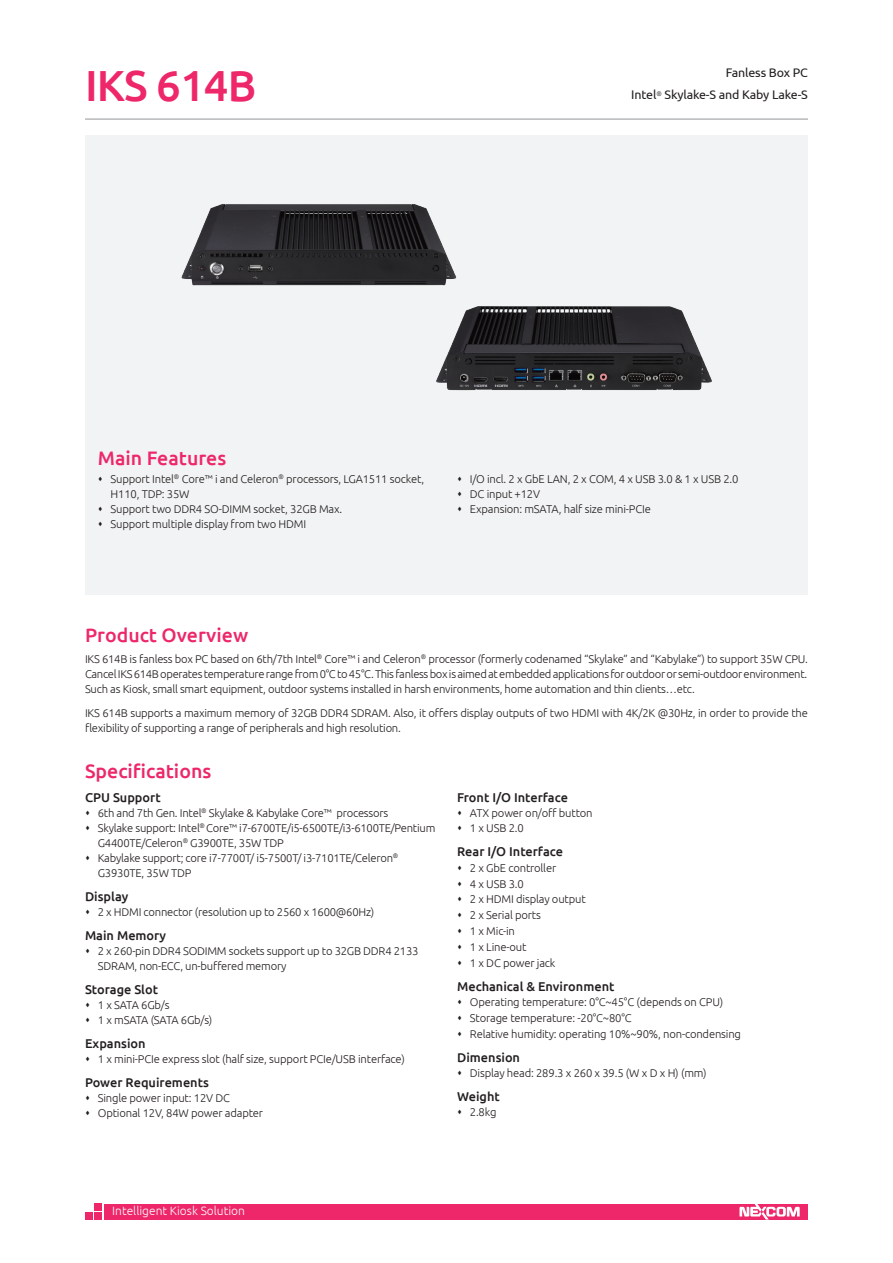
<style>
.page{position:relative;width:893px;height:1263px;background:#fff}
.page>*{position:absolute;margin:0;border:0;box-sizing:border-box;transform-origin:0 0}
.model_name{font:500 43.5px "Ubuntu";letter-spacing:-.02em;color:#ed2769}
.t1{font:500 19.5px "Ubuntu";color:#ed2769}
.item{font:500 12.75px "Ubuntu";color:#231f20}
.model_describe{font:12.45px "Ubuntu";letter-spacing:-.01em;color:#231f20}
.t2{font:300 12px "Ubuntu";color:#fff}
.product_overview{font:300 11.25px/15px "Ubuntu";letter-spacing:-.02em;color:#231f20}
</style>
<div class="page">
<div style="left:104px;top:1204px;width:704px;height:15px;background:#ed2769"></div>
<div style="left:94px;top:1203px;width:7px;height:7px;background:#ed2769"></div>
<div style="left:94px;top:1213px;width:7px;height:7px;background:#ed2769"></div>
<div style="left:85px;top:1213px;width:7px;height:7px;background:#ed2769"></div>
<svg style="left:739px;top:1204px;width:61px;height:15px"></svg>
<hr style="left:85px;top:119px;width:723px;height:1px;background:#939598">
<div style="left:85px;top:136px;width:723px;height:459px;background:#f2f3f4"></div>
<img style="left:181px;top:204px;width:276px;height:82px">
<img style="left:436px;top:306px;width:276px;height:84px">
<p class="model_name" style="left:85px;top:58px;width:173px">IKS 614B</p>
<p class="model_describe" style="left:726px;top:65px;width:84px">Fanless Box PC</p>
<p class="model_describe" style="left:631px;top:87px;width:178px">Intel<sup>®</sup> Skylake-S and Kaby Lake-S</p>
<h2 class="t1" style="left:98px;top:446px;width:130px">Main Features</h2>
<p class="product_overview" style="left:111px;top:471px;width:315px">Support Intel<sup>®</sup> Core™ i and Celeron<sup>®</sup> processors, LGA1511 socket,<br>H110, TDP: 35W</p>
<p class="product_overview" style="left:111px;top:501px;width:233px">Support two DDR4 SO-DIMM socket, 32GB Max.</p>
<p class="product_overview" style="left:111px;top:516px;width:197px">Support multiple display from two HDMI</p>
<p class="product_overview" style="left:470px;top:471px;width:270px">I/O incl. 2 x GbE LAN, 2 x COM, 4 x USB 3.0 &amp; 1 x USB 2.0</p>
<p class="product_overview" style="left:470px;top:486px;width:72px">DC input +12V</p>
<p class="product_overview" style="left:470px;top:501px;width:183px">Expansion: mSATA, half size mini-PCIe</p>
<p class="t1" style="left:85px;top:622px;width:165px">Product Overview</p>
<p class="product_overview" style="left:85px;top:651px;width:724px;text-align:justify">IKS 614B is fanless box PC based on 6th/7th Intel<sup>®</sup> Core™ i and Celeron<sup>®</sup> processor (formerly codenamed “Skylake” and “Kabylake”) to support 35W CPU.<br>Cancel IKS 614B operates temperature range from 0°C to 45°C. This fanless box is aimed at embedded applications for outdoor or semi-outdoor environment.<br>Such as Kiosk, small smart equipment, outdoor systems installed in harsh environments, home automation and thin clients…etc.</p>
<p class="product_overview" style="left:85px;top:705px;width:724px">IKS 614B supports a maximum memory of 32GB DDR4 SDRAM. Also, it offers display outputs of two HDMI with 4K/2K @30Hz, in order to provide the flexibility of supporting a range of peripherals and high resolution.</p>
<p class="t1" style="left:85px;top:759px;width:128px">Specifications</p>
<p class="item" style="left:85px;top:790px;width:77px">CPU Support</p>
<p class="product_overview" style="left:98px;top:805px;width:292px">6th and 7th Gen. Intel<sup>®</sup> Skylake &amp; Kabylake Core™ processors</p>
<p class="product_overview" style="left:98px;top:820px;width:339px">Skylake support: Intel<sup>®</sup> Core™ i7-6700TE/i5-6500TE/i3-6100TE/Pentium<br>G4400TE/Celeron<sup>®</sup> G3900TE, 35W TDP</p>
<p class="product_overview" style="left:98px;top:850px;width:302px">Kabylake support; core i7-7700T/ i5-7500T/ i3-7101TE/Celeron<sup>®<br></sup>G3930TE, 35W TDP</p>
<p class="item" style="left:85px;top:889px;width:45px">Display</p>
<p class="product_overview" style="left:98px;top:904px;width:278px">2 x HDMI connector (resolution up to 2560 x 1600@60Hz)</p>
<p class="item" style="left:85px;top:928px;width:83px">Main Memory</p>
<p class="product_overview" style="left:98px;top:943px;width:322px">2 x 260-pin DDR4 SODIMM sockets support up to 32GB DDR4 2133<br>SDRAM, non-ECC, un-buffered memory</p>
<p class="item" style="left:85px;top:982px;width:74px">Storage Slot</p>
<p class="product_overview" style="left:98px;top:997px;width:73px">1 x SATA 6Gb/s</p>
<p class="product_overview" style="left:98px;top:1012px;width:116px">1 x mSATA (SATA 6Gb/s)</p>
<p class="item" style="left:85px;top:1036px;width:62px">Expansion</p>
<p class="product_overview" style="left:98px;top:1051px;width:309px">1 x mini-PCIe express slot (half size, support PCIe/USB interface)</p>
<p class="item" style="left:85px;top:1075px;width:125px">Power Requirements</p>
<p class="product_overview" style="left:98px;top:1090px;width:134px">Single power input: 12V DC</p>
<p class="product_overview" style="left:98px;top:1105px;width:167px">Optional 12V, 84W power adapter</p>
<p class="item" style="left:457px;top:790px;width:112px">Front I/O Interface</p>
<p class="product_overview" style="left:470px;top:805px;width:124px">ATX power on/off button</p>
<p class="product_overview" style="left:470px;top:820px;width:55px">1 x USB 2.0</p>
<p class="item" style="left:457px;top:844px;width:108px">Rear I/O Interface</p>
<p class="product_overview" style="left:470px;top:860px;width:88px">2 x GbE controller</p>
<p class="product_overview" style="left:470px;top:876px;width:55px">4 x USB 3.0</p>
<p class="product_overview" style="left:470px;top:892px;width:117px">2 x HDMI display output</p>
<p class="product_overview" style="left:470px;top:907px;width:73px">2 x Serial ports</p>
<p class="product_overview" style="left:470px;top:923px;width:47px">1 x Mic-in</p>
<p class="product_overview" style="left:470px;top:939px;width:58px">1 x Line-out</p>
<p class="product_overview" style="left:470px;top:955px;width:87px">1 x DC power jack</p>
<p class="item" style="left:457px;top:978px;width:159px">Mechanical &amp; Environment</p>
<p class="product_overview" style="left:470px;top:994px;width:255px">Operating temperature: 0°C~45°C (depends on CPU)</p>
<p class="product_overview" style="left:470px;top:1010px;width:163px">Storage temperature: -20°C~80°C</p>
<p class="product_overview" style="left:470px;top:1026px;width:273px">Relative humidity: operating 10%~90%, non-condensing</p>
<p class="item" style="left:457px;top:1049px;width:64px">Dimension</p>
<p class="product_overview" style="left:470px;top:1065px;width:238px">Display head: 289.3 x 260 x 39.5 (W x D x H) (mm)</p>
<p class="item" style="left:457px;top:1088px;width:44px">Weight</p>
<p class="product_overview" style="left:470px;top:1104px;width:28px">2.8kg</p>
<p class="t2" style="left:112px;top:1203px;width:134px">Intelligent Kiosk Solution</p>
</div>
